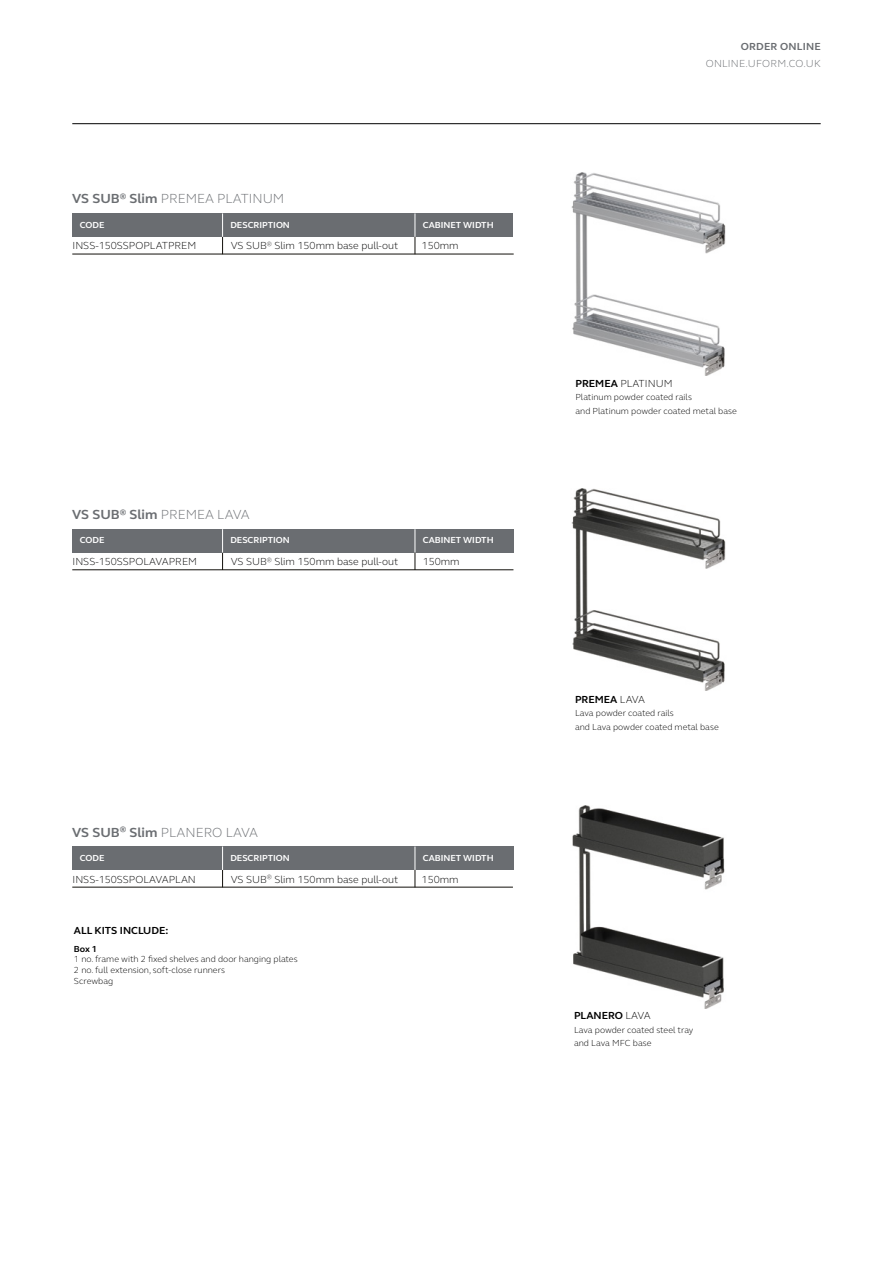
<style>
.page{position:relative;width:893px;height:1263px;background:#fff}
.page>*{position:absolute;margin:0;border:0;box-sizing:border-box;transform-origin:0 0}
.t1{font:300 13.5px "FS Elliot";color:#6a6d71}
.t2{font:300 10.5px "FS Elliot";color:#010202}
.t3{font:700 10.5px "FS Elliot";color:#000}
.t4{font:300 10.5px "FS Elliot";letter-spacing:.015em;color:#6a6d71}
.t5{font:300 10.5px "FS Elliot";color:#000}
.t6{font:700 10.5px "FS Elliot";letter-spacing:.015em;color:#6a6d71}
.t7{font:300 9px/13.5px "FS Elliot";color:#000}
.t8{font:700 9px "FS Elliot";color:#fff}
.t9{font:700 9px "FS Elliot";color:#000}
.s1{font-weight:700}
.s2{font-weight:300}
</style>
<div class="page">
<hr style="left:72px;top:123px;width:749px;height:1px;background:#000">
<img style="left:571px;top:173px;width:155px;height:202px">
<img style="left:571px;top:489px;width:155px;height:202px">
<img style="left:572px;top:806px;width:153px;height:202px">
<hr style="left:72px;top:254px;width:442px;height:1px;background:#12100b">
<div style="left:72px;top:213px;width:441px;height:24px;background:#6a6d71"></div>
<svg style="left:222px;top:213px;width:1px;height:41px"></svg>
<svg style="left:415px;top:213px;width:1px;height:41px"></svg>
<hr style="left:72px;top:569px;width:441px;height:1px;background:#12100b">
<div style="left:72px;top:529px;width:441px;height:24px;background:#6a6d71"></div>
<svg style="left:222px;top:529px;width:1px;height:40px"></svg>
<svg style="left:415px;top:529px;width:1px;height:41px"></svg>
<hr style="left:72px;top:887px;width:441px;height:1px;background:#12100b">
<div style="left:72px;top:846px;width:441px;height:24px;background:#6a6d71"></div>
<svg style="left:222px;top:846px;width:1px;height:41px"></svg>
<svg style="left:415px;top:846px;width:1px;height:41px"></svg>
<h1 class="t1" style="left:72px;top:190px;width:214px"><span class="s1">VS SUB</span><sup>®</sup> <span class="s1">Slim</span> PREMEA PLATINUM</h1>
<p class="t8" style="left:80px;top:218px;width:26px">CODE</p>
<p class="t8" style="left:230px;top:218px;width:61px">DESCRIPTION</p>
<p class="t8" style="left:423px;top:218px;width:73px">CABINET WIDTH</p>
<p class="t2" style="left:73px;top:239px;width:125px">INSS-150SSPOPLATPREM</p>
<p class="t2" style="left:231px;top:239px;width:169px">VS SUB<sup>®</sup> Slim 150mm base pull-out</p>
<p class="t2" style="left:422px;top:239px;width:38px">150mm</p>
<h1 class="t1" style="left:72px;top:506px;width:179px"><span class="s1">VS SUB</span><sup>®</sup> <span class="s1">Slim</span> PREMEA LAVA</h1>
<p class="t8" style="left:80px;top:534px;width:26px">CODE</p>
<p class="t8" style="left:230px;top:534px;width:61px">DESCRIPTION</p>
<p class="t2" style="left:73px;top:555px;width:126px">INSS-150SSPOLAVAPREM</p>
<p class="t2" style="left:231px;top:555px;width:169px">VS SUB<sup>®</sup> Slim 150mm base pull-out</p>
<p class="t8" style="left:423px;top:534px;width:73px">CABINET WIDTH</p>
<p class="t2" style="left:423px;top:555px;width:38px">150mm</p>
<h1 class="t1" style="left:72px;top:823px;width:187px"><span class="s1">VS SUB</span><sup>®</sup> <span class="s1">Slim</span> PLANERO LAVA</h1>
<p class="t8" style="left:80px;top:851px;width:26px">CODE</p>
<p class="t8" style="left:230px;top:851px;width:61px">DESCRIPTION</p>
<p class="t2" style="left:73px;top:872px;width:125px">INSS-150SSPOLAVAPLAN</p>
<p class="t2" style="left:231px;top:872px;width:169px">VS SUB<sup>®</sup> Slim 150mm base pull-out</p>
<p class="t3" style="left:74px;top:923px;width:96px">ALL KITS INCLUDE:</p>
<p class="t9" style="left:74px;top:942px;width:25px">Box 1</p>
<p class="t7" style="left:74px;top:954px;width:225px;line-height:10.8px">1 no. frame with 2 fixed shelves and door hanging plates<br>2 no. full extension, soft-close runners<br>Screwbag</p>
<p class="t8" style="left:423px;top:851px;width:73px">CABINET WIDTH</p>
<p class="t2" style="left:422px;top:872px;width:38px">150mm</p>
<p class="t6" style="left:741px;top:39px;width:81px">ORDER ONLINE</p>
<p class="t4" style="left:706px;top:56px;width:116px">ONLINE.UFORM.CO.UK</p>
<p class="t5" style="left:575px;top:376px;width:99px"><span class="s1">PREMEA</span> PLATINUM</p>
<p class="t7" style="left:575px;top:390px;width:163px">Platinum powder coated rails<br>and Platinum powder coated metal base</p>
<p class="t3" style="left:575px;top:692px;width:72px">PREMEA <span class="s2">LAVA</span></p>
<p class="t7" style="left:575px;top:706px;width:145px">Lava powder coated rails<br>and Lava powder coated metal base</p>
<p class="t3" style="left:574px;top:1009px;width:78px">PLANERO <span class="s2">LAVA</span></p>
<p class="t7" style="left:574px;top:1023px;width:121px">Lava powder coated steel tray and Lava MFC base</p>
</div>
